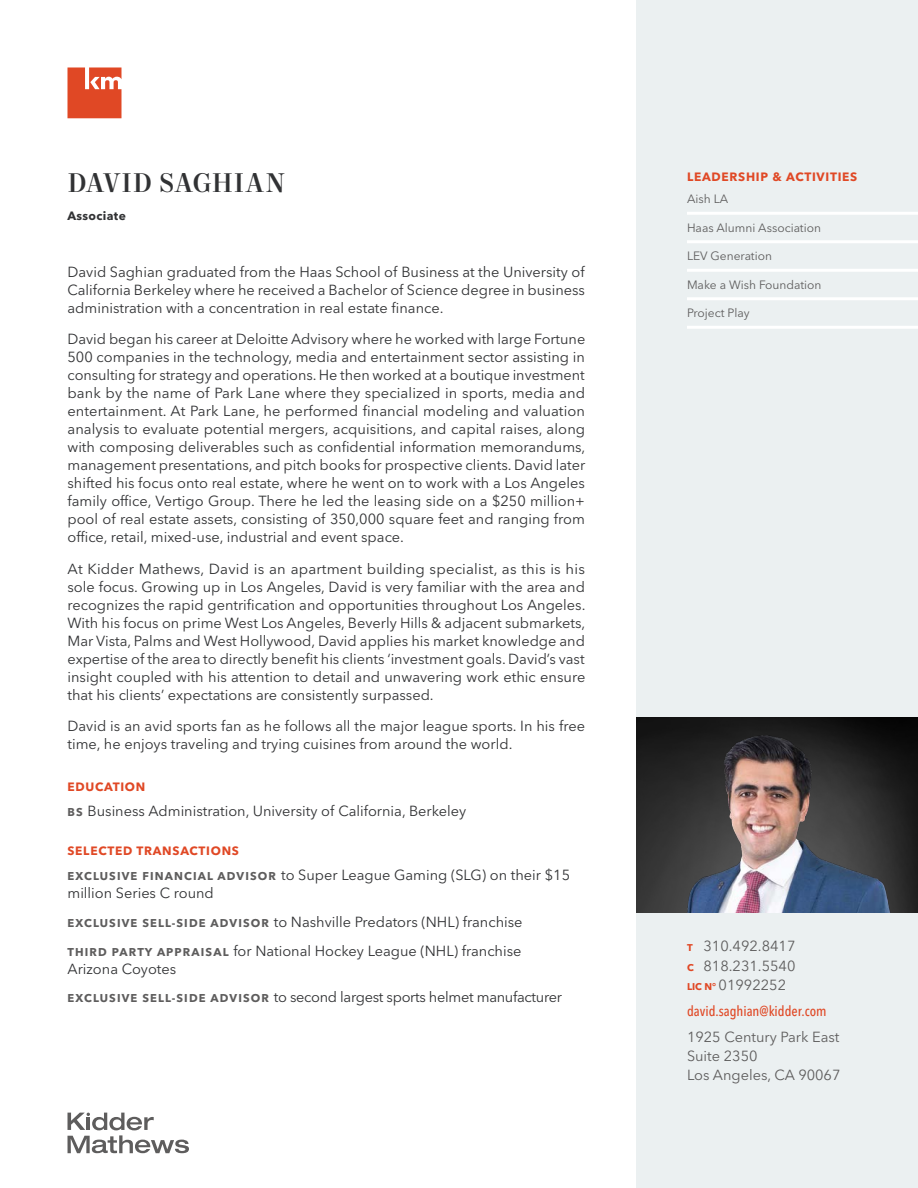
<style>
.page{position:relative;width:918px;height:1188px;background:#fff}
.page>*{position:absolute;margin:0;border:0;box-sizing:border-box;transform-origin:0 0}
.Resume_-_All_Caps_He{font:500 27px "Mort Modern 09";letter-spacing:.03em;color:#313234}
.Body_Copy_-_Charcoal{font:14.55px/18px "Avenir Next LT Pro";color:#313234;text-align:justify}
.Proposal_-_Bullets{font:14.55px/18px "Avenir Next LT Pro";color:#313234}
.Resume_-_Contact_Inf{font:14.55px/19.8px "Avenir Next LT Pro";color:#5e5d5d;text-align:justify}
.Proposal_-_Bullets-2{font:14.55px "Avenir Next LT Pro";letter-spacing:-.02em;color:#313234}
.Resume_-_Contact_Inf-2{font:500 condensed 14.25px "Avenir Next LT Pro";color:#e04825}
.Lists_-_White_Underl{font:12px "Avenir Next LT Pro";color:#5e5d5d}
.Subhead_-_Level_1{font:700 12px "Avenir Next LT Pro";letter-spacing:.06em;color:#e04825}
.Subhead_-_Level_2{font:700 12px "Avenir Next LT Pro";letter-spacing:.03em;color:#313234}
.s1{font-weight:700;font-size:11.25px;color:#5e5d5d}
.s2{font-weight:700;font-size:9.75px;color:#e04825}
</style>
<div class="page">
<div style="left:636px;top:0;width:282px;height:1188px;background:#ebf0f1"></div>
<img style="left:636px;top:718px;width:282px;height:195px">
<hr style="left:687px;top:212px;width:231px;height:3px;background:#fff">
<hr style="left:687px;top:240px;width:231px;height:3px;background:#fff">
<hr style="left:687px;top:269px;width:231px;height:3px;background:#fff">
<hr style="left:687px;top:297px;width:231px;height:3px;background:#fff">
<hr style="left:687px;top:326px;width:231px;height:3px;background:#fff">
<img style="left:654px;top:718px;width:259px;height:195px">
<svg style="left:67px;top:67px;width:54px;height:51px;background:#e45f41"></svg>
<svg style="left:68px;top:1113px;width:121px;height:40px"></svg>
<p class="Resume_-_All_Caps_He" style="left:68px;top:165px;width:219px">DAVID SAGHIAN</p>
<p class="Subhead_-_Level_2" style="left:68px;top:209px;width:60px">Associate</p>
<p class="Body_Copy_-_Charcoal" style="left:68px;top:263px;width:519px">David Saghian graduated from the Haas School of Business at the University of California Berkeley where he received a Bachelor of Science degree in business administration with a concentration in real estate finance.</p>
<p class="Body_Copy_-_Charcoal" style="left:68px;top:330px;width:519px">David began his career at Deloitte Advisory where he worked with large Fortune 500 companies in the technology, media and entertainment sector assisting in consulting for strategy and operations. He then worked at a boutique investment bank by the name of Park Lane where they specialized in sports, media and entertainment. At Park Lane, he performed financial modeling and valuation analysis to evaluate potential mergers, acquisitions, and capital raises, along with composing deliverables such as confidential information memorandums, management presentations, and pitch books for prospective clients. David later shifted his focus onto real estate, where he went on to work with a Los Angeles family office, Vertigo Group. There he led the leasing side on a $250 million+ pool of real estate assets, consisting of 350,000 square feet and ranging from office, retail, mixed-use, industrial and event space.</p>
<p class="Body_Copy_-_Charcoal" style="left:68px;top:560px;width:519px">At Kidder Mathews, David is an apartment building specialist, as this is his sole focus. Growing up in Los Angeles, David is very familiar with the area and recognizes the rapid gentrification and opportunities throughout Los Angeles.<br>With his focus on prime West Los Angeles, Beverly Hills &amp; adjacent submarkets, Mar Vista, Palms and West Hollywood, David applies his market knowledge and expertise of the area to directly benefit his clients ‘investment goals. David’s vast insight coupled with his attention to detail and unwavering work ethic ensure that his clients’ expectations are consistently surpassed.</p>
<p class="Body_Copy_-_Charcoal" style="left:68px;top:717px;width:519px">David is an avid sports fan as he follows all the major league sports. In his free time, he enjoys traveling and trying cuisines from around the world.</p>
<p class="Subhead_-_Level_1" style="left:68px;top:780px;width:79px">EDUCATION</p>
<p class="Proposal_-_Bullets" style="left:68px;top:802px;width:400px"><span class="s1">BS</span> Business Administration, University of California, Berkeley</p>
<p class="Subhead_-_Level_1" style="left:68px;top:844px;width:173px">SELECTED TRANSACTIONS</p>
<p class="Proposal_-_Bullets" style="left:67px;top:866px;width:504px"><span class="s1">EXCLUSIVE FINANCIAL ADVISOR</span> to Super League Gaming (SLG) on their $15 million Series C round</p>
<p class="Proposal_-_Bullets" style="left:68px;top:913px;width:457px"><span class="s1">EXCLUSIVE SELL-SIDE ADVISOR</span> to Nashville Predators (NHL) franchise</p>
<p class="Proposal_-_Bullets" style="left:68px;top:942px;width:456px"><span class="s1">THIRD PARTY APPRAISAL</span> for National Hockey League (NHL) franchise<br>Arizona Coyotes</p>
<p class="Proposal_-_Bullets-2" style="left:68px;top:989px;width:496px"><span class="s1">EXCLUSIVE SELL-SIDE ADVISOR</span> to second largest sports helmet manufacturer</p>
<p class="Subhead_-_Level_1" style="left:687px;top:170px;width:172px">LEADERSHIP &amp; ACTIVITIES</p>
<p class="Lists_-_White_Underl" style="left:687px;top:192px;width:43px">Aish LA</p>
<p class="Lists_-_White_Underl" style="left:687px;top:220px;width:136px">Haas Alumni Association</p>
<p class="Lists_-_White_Underl" style="left:687px;top:249px;width:87px">LEV Generation</p>
<p class="Lists_-_White_Underl" style="left:687px;top:277px;width:136px">Make a Wish Foundation</p>
<p class="Lists_-_White_Underl" style="left:687px;top:306px;width:64px">Project Play</p>
<p class="Resume_-_Contact_Inf" style="left:687px;top:936px;width:110px"><span class="s2">T</span> 310.492.8417<br><span class="s2">C</span> 818.231.5540<br><span class="s2">LIC N°</span> 01992252</p>
<p class="Resume_-_Contact_Inf-2" style="left:687px;top:1002px;width:141px">david.saghian@kidder.com</p>
<p class="Resume_-_Contact_Inf" style="left:687px;top:1027px;width:155px;line-height:19px;text-align:left">1925 Century Park East<br>Suite 2350<br>Los Angeles, CA 90067</p>
</div>
